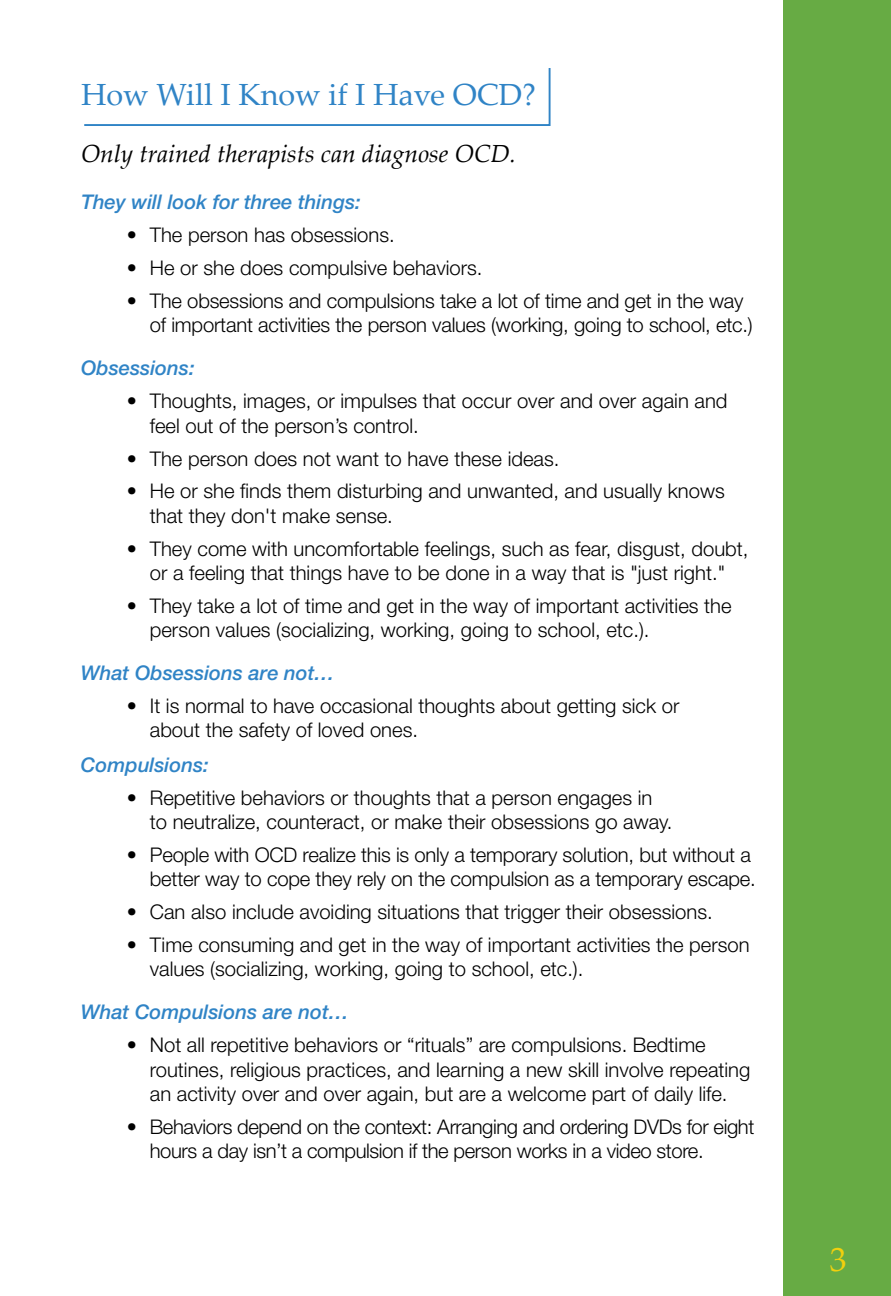
<style>
.page{position:relative;width:891px;height:1296px;background:#fff}
.page>*{position:absolute;margin:0;border:0;box-sizing:border-box;transform-origin:0 0}
.t1{font:33.75px "Palatino Linotype";color:#f1d00e}
.t2{font:30.6px "Palatino Linotype";color:#3084c6}
.t3{font:italic 24.75px "Palatino Linotype";color:#000}
.t4{font:300 20.25px/24.3px "Helvetica Neue";color:#000}
.t5{font:300 20.25px/24.3px "Helvetica Neue";letter-spacing:-.02em;color:#000}
.t6{font:italic 500 20.25px "Helvetica Neue";color:#3084c6}
</style>
<div class="page">
<div style="left:783px;top:0;width:108px;height:1296px;background:#67ab44"></div>
<svg style="left:84px;top:68px;width:467px;height:58px"></svg>
<h2 class="t2" style="left:81px;top:72px;width:456px">How Will I Know if I Have OCD?</h2>
<p class="t3" style="left:81px;top:136px;width:436px">Only trained therapists can diagnose OCD.</p>
<p class="t6" style="left:81px;top:190px;width:281px">They will look for three things:</p>
<p class="t4" style="left:127px;top:222px;width:269px">• The person has obsessions.</p>
<p class="t4" style="left:127px;top:255px;width:357px">• He or she does compulsive behaviors.</p>
<p class="t4" style="left:150px;top:288px;width:605px;text-indent:-23px">• The obsessions and compulsions take a lot of time and get in the way of important activities the person values (working, going to school, etc.)</p>
<p class="t6" style="left:81px;top:356px;width:115px">Obsessions:</p>
<p class="t4" style="left:150px;top:389px;width:579px;text-indent:-23px">• Thoughts, images, or impulses that occur over and over again and feel out of the person’s control.</p>
<p class="t4" style="left:127px;top:446px;width:434px">• The person does not want to have these ideas.</p>
<p class="t4" style="left:150px;top:479px;width:576px;text-indent:-23px">• He or she finds them disturbing and unwanted, and usually knows that they don't make sense.</p>
<p class="t4" style="left:127px;top:536px;width:623px;text-align:center">• They come with uncomfortable feelings, such as fear, disgust, doubt, or a feeling that things have to be done in a way that is "just right."</p>
<p class="t4" style="left:150px;top:593px;width:583px;text-indent:-23px">• They take a lot of time and get in the way of important activities the person values (socializing, working, going to school, etc.).</p>
<p class="t6" style="left:81px;top:661px;width:255px">What Obsessions are not…</p>
<p class="t4" style="left:150px;top:693px;width:531px;text-indent:-23px">• It is normal to have occasional thoughts about getting sick or about the safety of loved ones.</p>
<p class="t6" style="left:81px;top:753px;width:129px">Compulsions:</p>
<p class="t4" style="left:150px;top:785px;width:524px;text-indent:-23px">• Repetitive behaviors or thoughts that a person engages in to neutralize, counteract, or make their obsessions go away.</p>
<p class="t4" style="left:127px;top:842px;width:630px;text-align:right">• People with OCD realize this is only a temporary solution, but without a better way to cope they rely on the compulsion as a temporary escape.</p>
<p class="t4" style="left:127px;top:899px;width:587px">• Can also include avoiding situations that trigger their obsessions.</p>
<p class="t4" style="left:150px;top:932px;width:601px;text-indent:-23px">• Time consuming and get in the way of important activities the person values (socializing, working, going to school, etc.).</p>
<p class="t6" style="left:81px;top:1000px;width:270px">What Compulsions are not…</p>
<p class="t4" style="left:150px;top:1032px;width:602px;text-indent:-23px">• Not all repetitive behaviors or “rituals” are compulsions. Bedtime routines, religious practices, and learning a new skill involve repeating an activity over and over again, but are a welcome part of daily life.</p>
<p class="t5" style="left:150px;top:1114px;width:606px;text-indent:-23px">• Behaviors depend on the context: Arranging and ordering DVDs for eight hours a day isn’t a compulsion if the person works in a video store.</p>
<h1 class="t1" style="left:830px;top:1235px;width:18px">3</h1>
</div>
